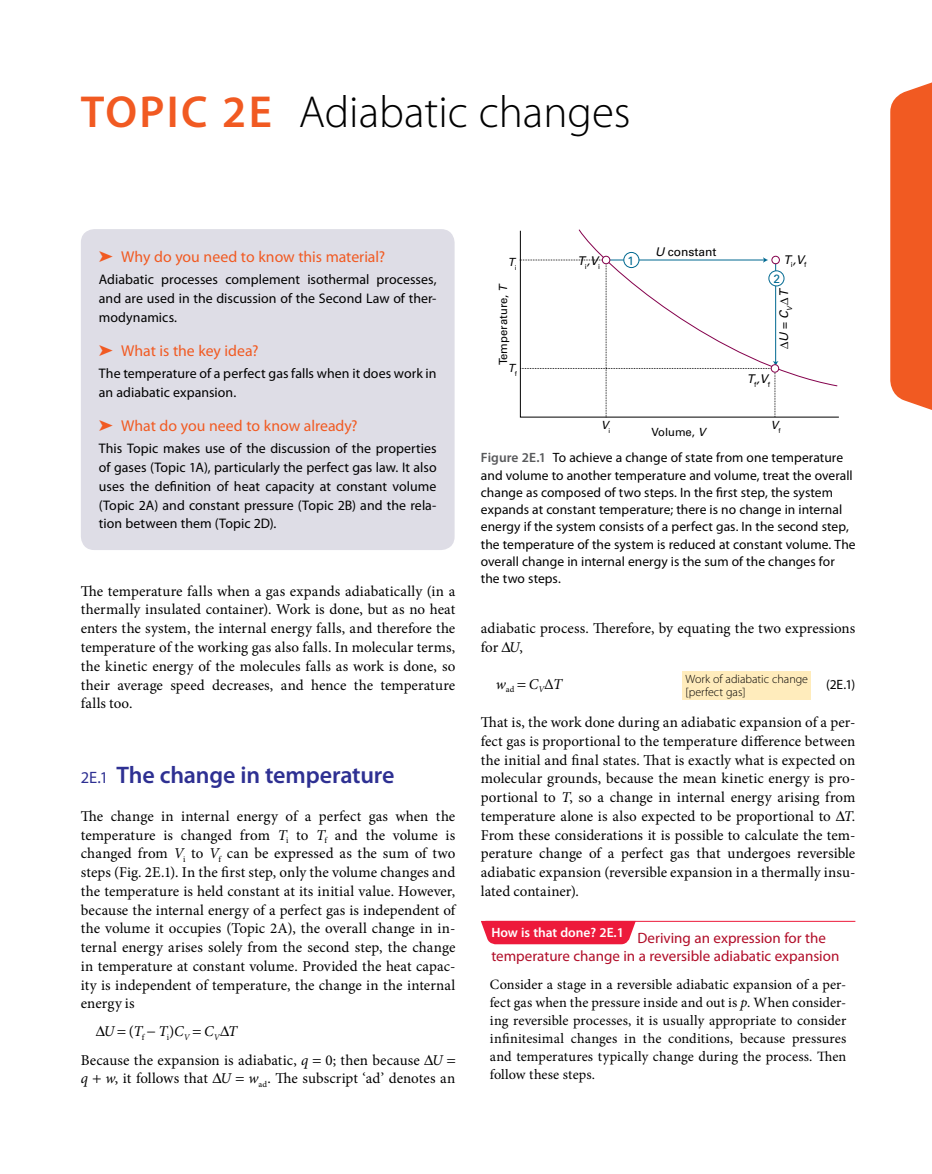
<style>
.page{position:relative;width:932px;height:1174px;background:#fff}
.page>*{position:absolute;margin:0;border:0;box-sizing:border-box;transform-origin:0 0}
.CT{font:300 45px "Myriad Pro";color:#000}
.t1{font:600 24px "Myriad Pro";letter-spacing:-.01em;color:#2e3092}
.FT1_Q{font:15.75px "Myriad Pro";letter-spacing:-.005em;color:#f15a22}
.t2{font:15px/18.8px "Minion Pro";letter-spacing:.005em;color:#000;text-align:justify}
.FT3_BT{font:15px/18.8px "Myriad Pro";color:#b10d28}
.EQ{font:italic 15px "Minion Pro";color:#000}
.FT3_BTX{font:14.25px/18px "Minion Pro";letter-spacing:.01em;color:#000;text-align:justify}
.FT1_A{font:13.8px/18.8px "Myriad Pro";color:#000;text-align:justify}
.FGC{font:13.5px/17.2px "Myriad Pro";letter-spacing:.005em;color:#000}
.EQ-2{font:13.5px "Myriad Pro";color:#000}
.t3{font:300 12px/13.5px "Myriad Pro";color:#000}
.t4{font:italic 12px "Univers LT Std";color:#000}
.t5{font:12px "Univers LT Std";color:#000}
.t6{font:12px "Univers LT Std";color:#006991}
.t7{font:11.25px "Univers LT Std";color:#000}
.t8{font:italic 11.25px "Univers LT Std";color:#000}
.s1{font-weight:600;color:#f15a22}
.s2{font-weight:400;font-size:16.5px}
.s3{font-style:italic}
.s4{font-style:normal}
.s5{font-weight:600;color:#58595b}
</style>
<div class="page">
<svg style="left:890px;top:82px;width:41px;height:328px;background:#f1632f"></svg>
<div style="left:481px;top:921px;width:154px;height:23px;background:#ed1a3b"></div>
<div style="left:81px;top:229px;width:373px;height:321px;background:#dedde6;border-radius:14px"></div>
<hr style="left:485px;top:921px;width:370px;height:1px;background:#ed1a3b">
<div style="left:682px;top:670px;width:128px;height:29px;background:#ffecbc"></div>
<svg style="left:519px;top:230px;width:318px;height:187px"></svg>
<p class="CT" style="left:81px;top:87px;width:551px"><span class="s1">TOPIC 2E</span> Adiabatic changes</p>
<p class="FT1_Q" style="left:99px;top:248px;width:288px">➤ Why do you need to know this material?</p>
<p class="FT1_A" style="left:99px;top:271px;width:339px">Adiabatic processes complement isothermal processes, and are used in the discussion of the Second Law of ther&shy;modynamics.</p>
<p class="FT1_Q" style="left:99px;top:342px;width:161px">➤ What is the key idea?</p>
<p class="FT1_A" style="left:99px;top:364px;width:339px">The temperature of a perfect gas falls when it does work in an adiabatic expansion.</p>
<p class="FT1_Q" style="left:99px;top:417px;width:260px">➤ What do you need to know already?</p>
<p class="FT1_A" style="left:99px;top:439px;width:339px">This Topic makes use of the discussion of the properties of gases (Topic 1A), particularly the perfect gas law. It also uses the definition of heat capacity at constant volume (Topic 2A) and constant pressure (Topic 2B) and the rela&shy;tion between them (Topic 2D).</p>
<p class="t2" style="left:81px;top:581px;width:376px">The temperature falls when a gas expands adiabatically (in a thermally insulated container). Work is done, but as no heat enters the system, the internal energy falls, and therefore the temperature of the working gas also falls. In molecular terms, the kinetic energy of the molecules falls as work is done, so their average speed decreases, and hence the temperature falls too.</p>
<h1 class="t1" style="left:81px;top:762px;width:315px"><span class="s2">2E.1</span> The change in temperature</h1>
<p class="t2" style="left:81px;top:806px;width:376px">The change in internal energy of a perfect gas when the temperature is changed from <span class="s3">T</span><sub>i</sub> to <span class="s3">T</span><sub>f</sub> and the volume is changed from <span class="s3">V</span><sub>i</sub> to <span class="s3">V</span><sub>f</sub> can be expressed as the sum of two steps (Fig. 2E.1). In the first step, only the volume changes and the temperature is held constant at its initial value. However, because the internal energy of a perfect gas is independent of the volume it occupies (Topic 2A), the overall change in in&shy;ternal energy arises solely from the second step, the change in temperature at constant volume. Provided the heat capac&shy;ity is independent of temperature, the change in the internal energy is</p>
<p class="EQ" style="left:104px;top:1021px;width:135px">U <span class="s4">(</span>T<sub>f</sub> − T<sub>i</sub><span class="s4">)</span>C<sub>V</sub> C<sub>V</sub> T</p>
<p class="t2" style="left:81px;top:1050px;width:376px">Because the expansion is adiabatic, <span class="s3">q</span> 0; then because <span class="s3">U<br>q w</span>, it follows that <span class="s3">U w</span><sub>ad</sub>. The subscript ‘ad’ denotes an</p>
<p class="t8" style="left:507px;top:255px;width:10px">T<sub>i</sub></p>
<p class="t7" style="left:496px;top:365px;width:84px;rotate:-90deg">Temperature, <span class="s3">T</span></p>
<p class="t8" style="left:507px;top:361px;width:11px">T<sub>f</sub></p>
<p class="t5" style="left:655px;top:245px;width:63px"><span class="s3">U</span> constant</p>
<p class="t4" style="left:577px;top:254px;width:24px">T<sub>i</sub>,V<sub>i</sub></p>
<p class="t4" style="left:783px;top:252px;width:24px">T<sub>i</sub>,V<sub>f</sub></p>
<p class="t6" style="left:627px;top:253px;width:8px">1</p>
<p class="t6" style="left:773px;top:271px;width:8px">2</p>
<p class="t4" style="left:776px;top:341px;width:55px;rotate:-90deg">U <span class="s4">=</span> C<sub>V</sub> T</p>
<p class="t4" style="left:746px;top:371px;width:25px">T<sub>f</sub>,V<sub>f</sub></p>
<p class="t8" style="left:601px;top:418px;width:11px">V<sub>i</sub></p>
<p class="t8" style="left:770px;top:418px;width:11px">V<sub>f</sub></p>
<p class="t7" style="left:651px;top:425px;width:56px">Volume, <span class="s3">V</span></p>
<p class="FGC" style="left:480px;top:449px;width:376px"><span class="s5">Figure 2E.1</span> To achieve a change of state from one temperature and volume to another temperature and volume, treat the overall change as composed of two steps. In the first step, the system expands at constant temperature; there is no change in internal energy if the system consists of a perfect gas. In the second step, the temperature of the system is reduced at constant volume. The overall change in internal energy is the sum of the changes for the two steps.</p>
<p class="t2" style="left:480px;top:619px;width:376px">adiabatic process. Therefore, by equating the two expressions for <span class="s3">U</span>,</p>
<p class="EQ" style="left:495px;top:673px;width:68px">w<sub>ad</sub> C<sub>V</sub><span class="s4">Δ</span>T</p>
<p class="t3" style="left:685px;top:672px;width:124px">Work of adiabatic change [perfect gas]</p>
<p class="EQ-2" style="left:825px;top:677px;width:31px">(2E.1)</p>
<p class="t2" style="left:480px;top:713px;width:376px">That is, the work done during an adiabatic expansion of a per&shy;fect gas is proportional to the temperature difference between the initial and final states. That is exactly what is expected on molecular grounds, because the mean kinetic energy is pro&shy;portional to <span class="s3">T</span>, so a change in internal energy arising from temperature alone is also expected to be proportional to <span class="s3">T</span>.<br>From these considerations it is possible to calculate the tem&shy;perature change of a perfect gas that undergoes reversible adiabatic expansion (reversible expansion in a thermally insu&shy;lated container).</p>
<p class="FT3_BT" style="left:491px;top:928px;width:349px"><sup>How</sup> <sup>is</sup> <sup>that</sup> <sup>done?</sup> <sup>2E.1</sup> Deriving an expression for the temperature change in a reversible adiabatic expansion</p>
<p class="FT3_BTX" style="left:489px;top:975px;width:358px">Consider a stage in a reversible adiabatic expansion of a per&shy;fect gas when the pressure inside and out is <span class="s3">p</span>. When consider&shy;ing reversible processes, it is usually appropriate to consider infinitesimal changes in the conditions, because pressures and temperatures typically change during the process. Then follow these steps.</p>
</div>
